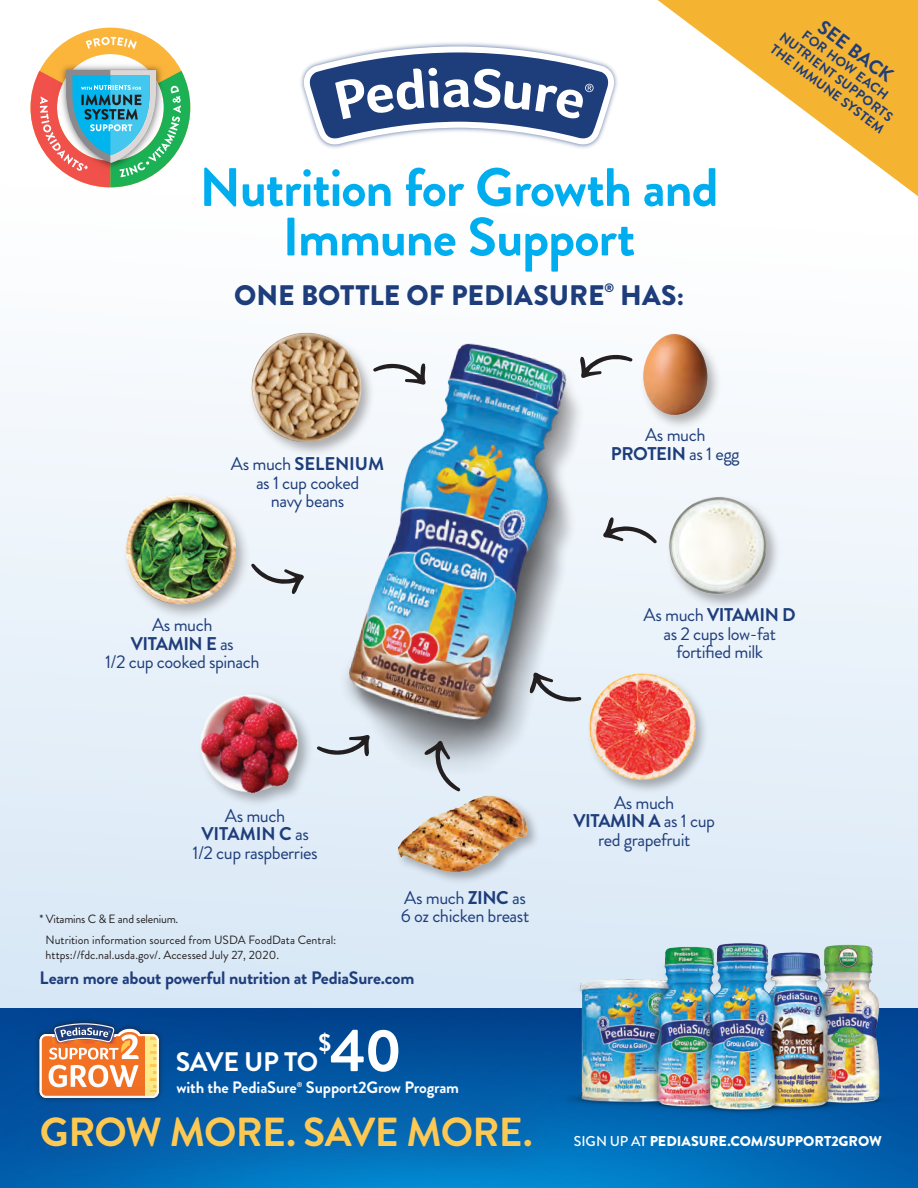
<style>
.page{position:relative;width:918px;height:1188px;background:#fff}
.page>*{position:absolute;margin:0;border:0;box-sizing:border-box;transform-origin:0 0}
.t1{font:700 60px "Brandon Grotesque";color:#fff}
.t2{font:700 54px/49.5px "Brandon Grotesque";letter-spacing:-.02em;color:#00aeef;text-align:center}
.t3{font:700 40.5px "Brandon Grotesque";letter-spacing:-.015em;color:#fec952}
.t4{font:900 28.2px "Brandon Grotesque";color:#1e3d7b}
.t5{font:700 26.85px "Brandon Grotesque";letter-spacing:-.015em;color:#fff}
.t6{font:700 24.3px "Brandon Grotesque";color:#fff}
.t7{font:700 19.5px "Brandon Grotesque";color:#1e3d7b}
.t8{font:18.45px/18.5px "Brandon Grotesque";letter-spacing:-.025em;color:#1e3d7b;text-align:center}
.t9{font:700 18px "Brandon Grotesque";letter-spacing:-.015em;color:#1e3d7b}
.t10{font:700 16.5px "Brandon Grotesque";letter-spacing:-.01em;color:#fff}
.t11{font:900 14.25px "Brandon Grotesque";color:#fff}
.t12{font:700 13.5px "Brandon Grotesque";color:#1e3d7b}
.t13{font:900 12.3px "Brandon Grotesque";color:#1e3d7b}
.t14{font:12px/14.4px "Brandon Grotesque";color:#231f20}
.t15{font:12px "Brandon Grotesque";letter-spacing:-.02em;color:#231f20}
.t16{font:700 7.05px "Brandon Grotesque";color:#fff}
.s1{font-weight:700}
.s2{font-weight:500}
</style>
<div class="page">
<div style="left:0;top:0;width:918px;height:1064px;background:linear-gradient(to bottom,#fff,#d7e7f5)"></div>
<img style="left:262px;top:303px;width:401px;height:517px">
<svg style="left:0;top:1008px;width:918px;height:180px;background:#0158a4"></svg>
<div style="left:249px;top:331px;width:126px;height:126px;background:#231f20;opacity:.35"></div>
<img style="left:250px;top:331px;width:113px;height:113px">
<div style="left:122px;top:492px;width:129px;height:128px;background:#231f20;opacity:.35"></div>
<img style="left:124px;top:492px;width:114px;height:114px">
<img style="left:175px;top:667px;width:154px;height:153px">
<div style="left:395px;top:794px;width:146px;height:91px;background:#231f20;opacity:.35"></div>
<img style="left:394px;top:789px;width:141px;height:88px">
<div style="left:586px;top:671px;width:124px;height:124px;background:#231f20;opacity:.35"></div>
<img style="left:585px;top:669px;width:115px;height:115px">
<div style="left:640px;top:332px;width:82px;height:99px;background:#231f20;opacity:.35"></div>
<img style="left:637px;top:329px;width:77px;height:92px">
<svg style="left:580px;top:354px;width:53px;height:24px"></svg>
<svg style="left:603px;top:517px;width:55px;height:27px"></svg>
<svg style="left:372px;top:363px;width:54px;height:22px"></svg>
<svg style="left:250px;top:563px;width:54px;height:32px;background:#c2c7cd"></svg>
<svg style="left:316px;top:735px;width:54px;height:22px"></svg>
<svg style="left:424px;top:741px;width:37px;height:51px;background:#b1b9c0"></svg>
<svg style="left:530px;top:672px;width:52px;height:31px;background:#bbc1c8"></svg>
<img style="left:297px;top:40px;width:324px;height:111px">
<svg style="left:303px;top:46px;width:312px;height:98px"></svg>
<svg style="left:31px;top:28px;width:159px;height:159px"></svg>
<svg style="left:658px;top:0;width:260px;height:196px"></svg>
<img style="left:550px;top:930px;width:360px;height:193px">
<div style="left:34px;top:1018px;width:131px;height:85px;background:#231f20;opacity:.75"></div>
<svg style="left:40px;top:1023px;width:119px;height:51px"></svg>
<div style="left:0;top:1074px;width:570px;height:114px;background:#253a80;opacity:.75"></div>
<div style="left:667px;top:495px;width:115px;height:115px;background:#ecf4fa"></div>
<img style="left:659px;top:486px;width:119px;height:118px">
<p class="t2" style="left:199px;top:163px;width:521px">Nutrition for Growth and<br>Immune Support</p>
<p class="t4" style="left:234px;top:275px;width:372px">ONE BOTTLE OF PEDIASURE</p>
<p class="t13" style="left:604px;top:279px;width:11px">®</p>
<p class="t4" style="left:620px;top:275px;width:65px">HAS:</p>
<p class="t7" style="left:828px;top:14px;width:90px;rotate:37deg">SEE BACK</p>
<p class="t12" style="left:809px;top:26px;width:106px;rotate:37deg">FOR HOW EACH</p>
<p class="t12" style="left:787px;top:28px;width:140px;rotate:37deg">NUTRIENT SUPPORTS</p>
<p class="t12" style="left:778px;top:40px;width:140px;rotate:37deg">THE IMMUNE SYSTEM</p>
<p class="t8" style="left:231px;top:455px;width:155px">As much <span class="s1">SELENIUM </span>as 1 cup cooked<br>navy beans</p>
<p class="t8" style="left:611px;top:426px;width:130px">As much<br><span class="s1">PROTEIN</span> as 1 egg</p>
<p class="t8" style="left:105px;top:616px;width:156px">As much<br><span class="s1">VITAMIN E</span> as<br>1/2 cup cooked spinach</p>
<p class="t8" style="left:644px;top:606px;width:154px">As much <span class="s1">VITAMIN D </span>as 2 cups low-fat fortified milk</p>
<p class="t8" style="left:193px;top:807px;width:127px">As much<br><span class="s1">VITAMIN C</span> as<br>1/2 cup raspberries</p>
<p class="t15" style="left:40px;top:911px;width:140px">* Vitamins C &amp; E and selenium.</p>
<p class="t14" style="left:46px;top:933px;width:292px">Nutrition information sourced from USDA FoodData Central: https://fdc.nal.usda.gov/. Accessed July 27, 2020.</p>
<p class="t8" style="left:401px;top:888px;width:130px;text-align:left">As much <span class="s1">ZINC</span> as<br>6 oz chicken breast</p>
<p class="t9" style="left:40px;top:965px;width:376px">Learn more about powerful nutrition at PediaSure.com</p>
<p class="t6" style="left:319px;top:1025px;width:14px">$</p>
<p class="t1" style="left:330px;top:1009px;width:74px">40</p>
<p class="t5" style="left:176px;top:1043px;width:144px">SAVE UP TO</p>
<p class="t10" style="left:177px;top:1076px;width:122px">with the PediaSure</p>
<p class="t16" style="left:297px;top:1080px;width:7px">®</p>
<p class="t10" style="left:306px;top:1076px;width:155px">Support2Grow Program</p>
<p class="t3" style="left:40px;top:1104px;width:494px">GROW MORE. SAVE MORE.</p>
<p class="t8" style="left:573px;top:794px;width:143px">As much<br><span class="s1">VITAMIN A</span> as 1 cup red grapefruit</p>
<p class="t11" style="left:574px;top:1131px;width:310px"><span class="s2">SIGN UP AT</span> PEDIASURE.COM/SUPPORT2GROW</p>
</div>
